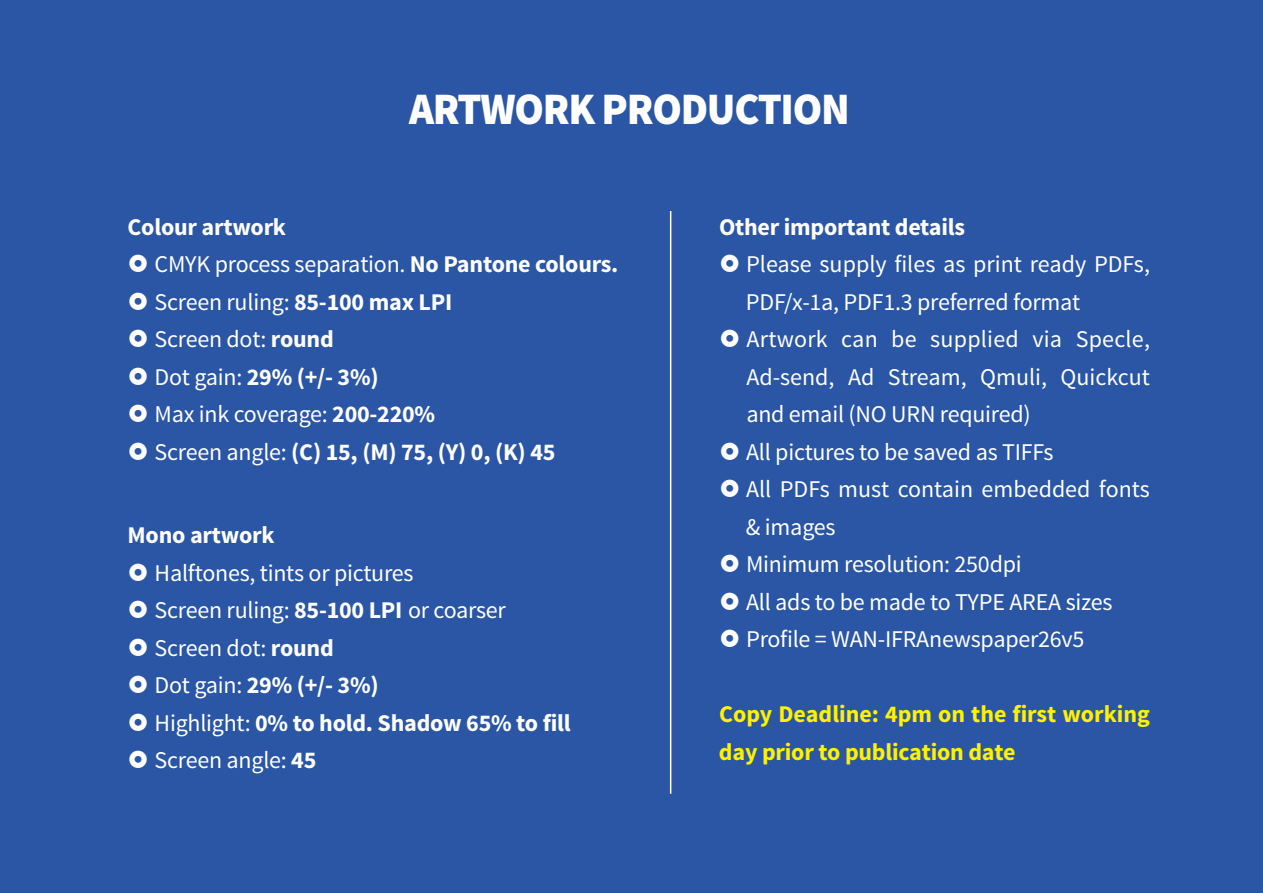
<style>
.page{position:relative;width:1263px;height:893px;background:#2a56a5}
.page>*{position:absolute;margin:0;border:0;box-sizing:border-box;transform-origin:0 0}
.t1{font:900 45px "Source Sans Pro";letter-spacing:-.03em;color:#fff;scale:.95 1}
.t2{font:24px/37.5px "Source Sans Pro";letter-spacing:-.01em;color:#fff}
.t3{font:700 24px/37.5px "Source Sans Pro";letter-spacing:-.01em;color:#fff}
.t4{font:700 24px/37.5px "Source Sans Pro";letter-spacing:-.01em;color:#fff101}
.s1{font-weight:400}
.s2{font-weight:700}
</style>
<div class="page">
<hr style="left:670px;top:211px;width:1px;height:583px;background:#fff">
<h1 class="t1" style="left:409px;top:79px;width:465px">ARTWORK PRODUCTION</h1>
<p class="t3" style="left:155px;top:209px;width:465px;text-indent:-27px">Colour artwork<br><span class="s1">CMYK process separation.</span> No Pantone colours.<br><span class="s1">Screen ruling:</span> 85-100 max LPI<br><span class="s1">Screen dot:</span> round<br><span class="s1">Dot gain:</span> 29% (+/- 3%)<br><span class="s1">Max ink coverage:</span> 200-220%<br><span class="s1">Screen angle:</span> (C) 15, (M) 75, (Y) 0, (K) 45</p>
<p class="t3" style="left:719px;top:209px;width:248px">Other important details</p>
<p class="t2" style="left:746px;top:246px;width:406px">Please supply files as print ready PDFs,<br>PDF/x-1a, PDF1.3 preferred format<br>Artwork can be supplied via Specle,<br>Ad-send, Ad Stream, Qmuli, Quickcut and email (NO URN required)<br>All pictures to be saved as TIFFs<br>All PDFs must contain embedded fonts &amp; images<br>Minimum resolution: 250dpi<br>All ads to be made to TYPE AREA sizes<br>Profile = WAN-IFRAnewspaper26v5</p>
<p class="t3" style="left:128px;top:518px;width:149px">Mono artwork</p>
<p class="t2" style="left:155px;top:555px;width:417px">Halftones, tints or pictures<br>Screen ruling: <span class="s2">85-100 LPI</span> or coarser<br>Screen dot: <span class="s2">round<br></span>Dot gain: <span class="s2">29% (+/- 3%)<br></span>Highlight: <span class="s2">0% to hold. Shadow 65% to fill<br></span>Screen angle: <span class="s2">45</span></p>
<p class="t4" style="left:719px;top:696px;width:432px">Copy Deadline: 4pm on the first working day prior to publication date</p>
</div>
